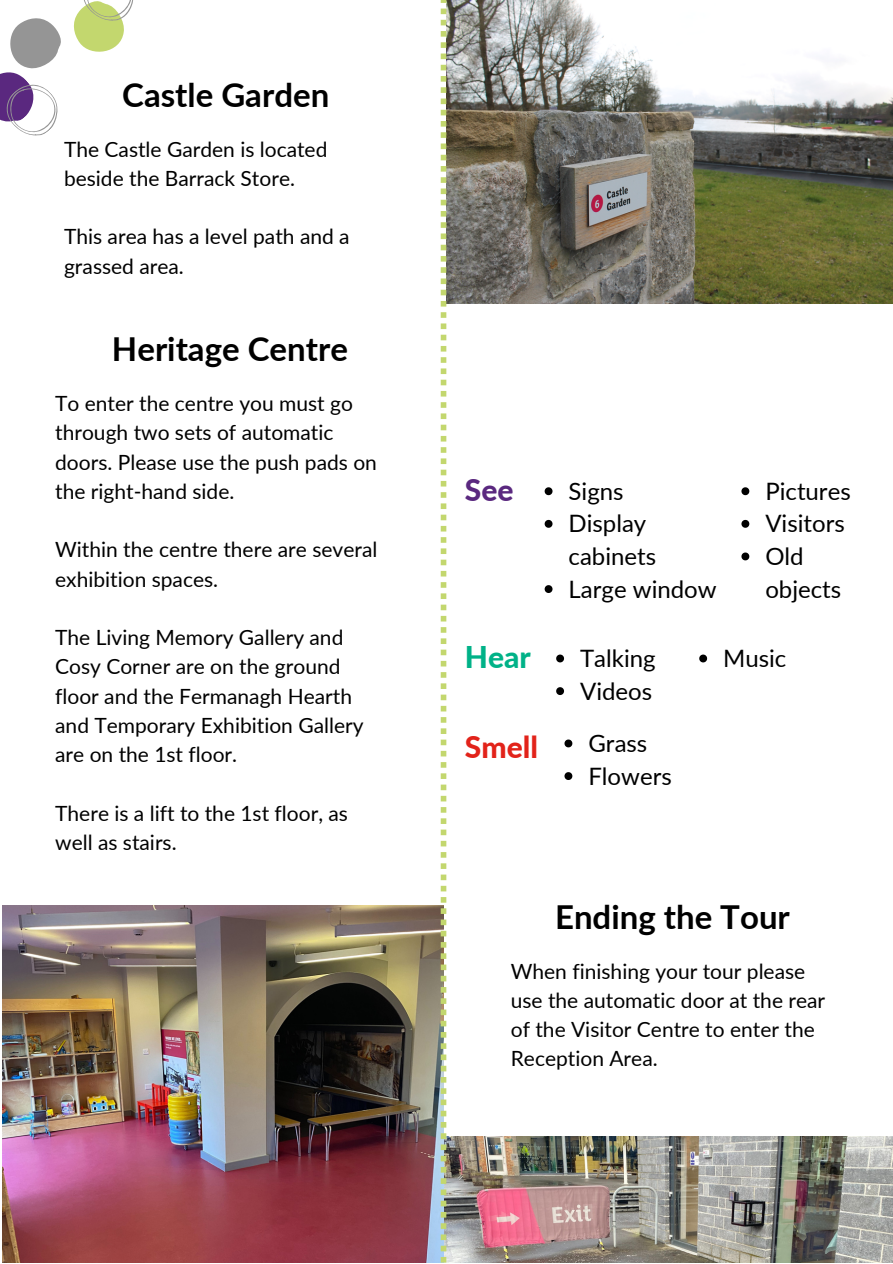
<style>
.page{position:relative;width:893px;height:1264px;background:#fff}
.page>*{position:absolute;margin:0;border:0;box-sizing:border-box;transform-origin:0 0}
.t1{font:700 33px "Lato";color:#000}
.t2{font:800 30px "Lato";color:#e2231a}
.t3{font:800 30px "Lato";color:#00b288}
.t4{font:800 30px "Lato";color:#5a287f}
.t5{font:24px/32.5px "Lato";color:#000}
.t6{font:21px/29.2px "Lato";color:#000}
</style>
<div class="page">
<svg style="left:0;top:0;width:133px;height:136px"></svg>
<img style="left:446px;top:0;width:446px;height:303px">
<img style="left:446px;top:1136px;width:446px;height:126px">
<img style="left:2px;top:905px;width:438px;height:357px">
<svg style="left:440px;top:0;width:6px;height:1262px"></svg>
<svg style="left:556px;top:654px;width:8px;height:8px"></svg>
<svg style="left:556px;top:687px;width:8px;height:8px"></svg>
<svg style="left:544px;top:487px;width:8px;height:8px"></svg>
<svg style="left:544px;top:520px;width:8px;height:8px"></svg>
<svg style="left:544px;top:585px;width:8px;height:8px"></svg>
<svg style="left:741px;top:487px;width:8px;height:8px"></svg>
<svg style="left:741px;top:520px;width:8px;height:8px"></svg>
<svg style="left:741px;top:552px;width:8px;height:8px"></svg>
<svg style="left:699px;top:654px;width:8px;height:8px"></svg>
<svg style="left:564px;top:739px;width:8px;height:8px"></svg>
<svg style="left:564px;top:772px;width:8px;height:8px"></svg>
<p class="t1" style="left:122px;top:74px;width:208px">Castle Garden</p>
<p class="t6" style="left:64px;top:134px;width:265px">The Castle Garden is located beside the Barrack Store.</p>
<p class="t6" style="left:64px;top:221px;width:287px">This area has a level path and a grassed area.</p>
<p class="t1" style="left:112px;top:328px;width:237px">Heritage Centre</p>
<p class="t6" style="left:55px;top:388px;width:323px">To enter the centre you must go through two sets of automatic doors. Please use the push pads on the right-hand side.</p>
<p class="t6" style="left:55px;top:534px;width:324px">Within the centre there are several exhibition spaces.</p>
<p class="t6" style="left:55px;top:622px;width:298px">The Living Memory Gallery and<br>Cosy Corner are on the ground floor and the Fermanagh Hearth</p>
<p class="t6" style="left:55px;top:710px;width:310px">and Temporary Exhibition Gallery are on the 1st floor.</p>
<p class="t6" style="left:55px;top:797px;width:294px">There is a lift to the 1st floor, as well as stairs.</p>
<p class="t4" style="left:465px;top:471px;width:50px">See</p>
<p class="t5" style="left:568px;top:474px;width:56px">Signs</p>
<p class="t5" style="left:568px;top:506px;width:89px">Display cabinets</p>
<p class="t5" style="left:568px;top:572px;width:150px">Large window</p>
<p class="t5" style="left:765px;top:474px;width:87px">Pictures</p>
<p class="t5" style="left:765px;top:506px;width:81px">Visitors</p>
<p class="t5" style="left:765px;top:539px;width:77px">Old objects</p>
<p class="t3" style="left:465px;top:638px;width:67px">Hear</p>
<p class="t5" style="left:580px;top:641px;width:77px">Talking</p>
<p class="t5" style="left:580px;top:674px;width:74px">Videos</p>
<p class="t2" style="left:465px;top:728px;width:75px">Smell</p>
<p class="t5" style="left:588px;top:726px;width:60px">Grass</p>
<p class="t5" style="left:588px;top:759px;width:85px">Flowers</p>
<p class="t5" style="left:723px;top:641px;width:65px">Music</p>
<p class="t1" style="left:555px;top:896px;width:236px">Ending the Tour</p>
<p class="t6" style="left:510px;top:955px;width:316px">When finishing your tour please use the automatic door at the rear of the Visitor Centre to enter the<br>Reception Area.</p>
</div>
